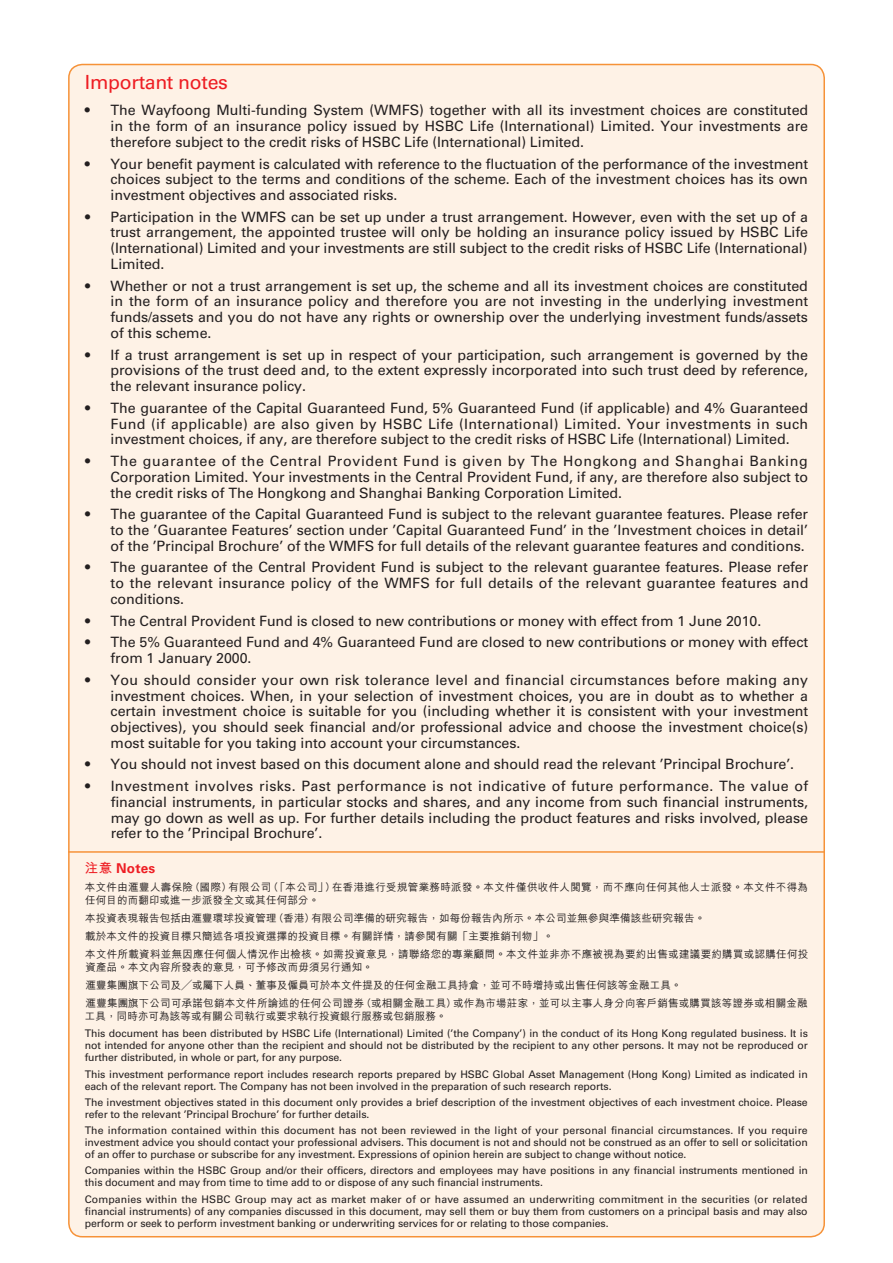
<style>
.page{position:relative;width:893px;height:1263px;background:#fff}
.page>*{position:absolute;margin:0;border:0;box-sizing:border-box;transform-origin:0 0}
.t1{font:19.5px "Univers LT Std";letter-spacing:-.015em;color:#ee1d23}
.t2{font:14.25px/15.8px "Univers LT Std";letter-spacing:-.005em;color:#231f20;text-align:justify}
.t3{font:700 13.5px "Univers LT Std";letter-spacing:.015em;color:#ee1d23}
.t4{font:10.5px/12px "Univers LT Std";letter-spacing:-.01em;color:#231f20;text-align:justify}
.t5{font:500 10.5px/17.7px "M Hei HK";letter-spacing:.015em;color:#231f20}
.s1{font-family:"M Hei HK"}
.s2{font-weight:300}
</style>
<div class="page">
<div style="left:69px;top:65px;width:755px;height:1172px;background:#fef2e6;border-radius:14px"></div>
<hr style="left:68px;top:851px;width:757px;height:2px;background:#f69238">
<h1 class="t1" style="left:85px;top:71px;width:144px">Important notes</h1>
<p class="t2" style="left:110px;top:102px;width:699px;text-indent:-26px">• The Wayfoong Multi-funding System (WMFS) together with all its investment choices are constituted in the form of an insurance policy issued by HSBC Life (International) Limited. Your investments are therefore subject to the credit risks of HSBC Life (International) Limited.</p>
<p class="t2" style="left:110px;top:156px;width:699px;text-indent:-26px">• Your benefit payment is calculated with reference to the fluctuation of the performance of the investment choices subject to the terms and conditions of the scheme. Each of the investment choices has its own investment objectives and associated risks.</p>
<p class="t2" style="left:111px;top:209px;width:699px;text-indent:-26px">• Participation in the WMFS can be set up under a trust arrangement. However, even with the set up of a trust arrangement, the appointed trustee will only be holding an insurance policy issued by HSBC Life (International) Limited and your investments are still subject to the credit risks of HSBC Life (International)<br>Limited.</p>
<p class="t2" style="left:111px;top:278px;width:699px;text-indent:-26px">• Whether or not a trust arrangement is set up, the scheme and all its investment choices are constituted in the form of an insurance policy and therefore you are not investing in the underlying investment funds/assets and you do not have any rights or ownership over the underlying investment funds/assets of this scheme.</p>
<p class="t2" style="left:111px;top:347px;width:699px;text-indent:-26px">• If a trust arrangement is set up in respect of your participation, such arrangement is governed by the provisions of the trust deed and, to the extent expressly incorporated into such trust deed by reference, the relevant insurance policy.</p>
<p class="t2" style="left:111px;top:400px;width:699px;text-indent:-26px">• The guarantee of the Capital Guaranteed Fund, 5% Guaranteed Fund (if applicable) and 4% Guaranteed Fund (if applicable) are also given by HSBC Life (International) Limited. Your investments in such investment choices, if any, are therefore subject to the credit risks of HSBC Life (International) Limited.</p>
<p class="t2" style="left:111px;top:453px;width:699px;text-indent:-26px">• The guarantee of the Central Provident Fund is given by The Hongkong and Shanghai Banking Corporation Limited. Your investments in the Central Provident Fund, if any, are therefore also subject to the credit risks of The Hongkong and Shanghai Banking Corporation Limited.</p>
<p class="t2" style="left:111px;top:506px;width:699px;text-indent:-26px">• The guarantee of the Capital Guaranteed Fund is subject to the relevant guarantee features. Please refer to the ’Guarantee Features’ section under ’Capital Guaranteed Fund’ in the ’Investment choices in detail’ of the ’Principal Brochure’ of the WMFS for full details of the relevant guarantee features and conditions.</p>
<p class="t2" style="left:111px;top:560px;width:699px;text-indent:-26px">• The guarantee of the Central Provident Fund is subject to the relevant guarantee features. Please refer to the relevant insurance policy of the WMFS for full details of the relevant guarantee features and conditions.</p>
<p class="t2" style="left:85px;top:613px;width:678px">• The Central Provident Fund is closed to new contributions or money with effect from 1 June 2010.</p>
<p class="t2" style="left:111px;top:634px;width:699px;text-indent:-26px">• The 5% Guaranteed Fund and 4% Guaranteed Fund are closed to new contributions or money with effect from 1 January 2000.</p>
<p class="t2" style="left:111px;top:672px;width:699px;text-indent:-26px">• You should consider your own risk tolerance level and financial circumstances before making any investment choices. When, in your selection of investment choices, you are in doubt as to whether a certain investment choice is suitable for you (including whether it is consistent with your investment objectives), you should seek financial and/or professional advice and choose the investment choice(s) most suitable for you taking into account your circumstances.</p>
<p class="t2" style="left:85px;top:757px;width:710px">• You should not invest based on this document alone and should read the relevant ’Principal Brochure’.</p>
<p class="t2" style="left:111px;top:778px;width:699px;text-indent:-26px">• Investment involves risks. Past performance is not indicative of future performance. The value of financial instruments, in particular stocks and shares, and any income from such financial instruments, may go down as well as up. For further details including the product features and risks involved, please refer to the ’Principal Brochure’.</p>
<p class="t3" style="left:85px;top:860px;width:72px"><span class="s1">注意</span> Notes</p>
<p class="t5" style="left:85px;top:879px;width:724px;line-height:13.5px">本文件由滙豐人壽保險（國際）有限公司（「本公司」）在香港進行受規管業務時派發。本文件僅供收件人閱覽，而不應向任何其他人士派發。本文件不得為任何目的而翻印或進一步派發全文或其任何部分。</p>
<p class="t5" style="left:85px;top:908px;width:725px">本投資表現報告包括由滙豐環球投資管理（香港）有限公司準備的研究報告，如每份報告內所示。本公司並無參與準備該些研究報告。<br>載於本文件的投資目標只簡述各項投資選擇的投資目標。有關詳情，請參閱有關「主要推銷刊物」。<br>本文件所載資料並無因應任何個人情況作出檢核。如需投資意見，請聯絡您的專業顧問。本文件並非亦不應被視為要約出售或建議要約購買或認購任何投</p>
<p class="t5" style="left:86px;top:957px;width:724px">資產品。本文內容所發表的意見，可予修改而毋須另行通知。<br>滙豐集團旗下公司及<span class="s2">╱</span>或屬下人員、董事及僱員可於本文件提及的任何金融工具持倉，並可不時增持或出售任何該等金融工具。<br>滙豐集團旗下公司可承諾包銷本文件所論述的任何公司證券（或相關金融工具）或作為市場莊家，並可以主事人身分向客戶銷售或購買該等證券或相關金融</p>
<p class="t5" style="left:85px;top:1006px;width:363px">工具，同時亦可為該等或有關公司執行或要求執行投資銀行服務或包銷服務。</p>
<p class="t4" style="left:85px;top:1027px;width:725px">This document has been distributed by HSBC Life (International) Limited (’the Company’) in the conduct of its Hong Kong regulated business. It is not intended for anyone other than the recipient and should not be distributed by the recipient to any other persons. It may not be reproduced or further distributed, in whole or part, for any purpose.</p>
<p class="t4" style="left:85px;top:1068px;width:724px">This investment performance report includes research reports prepared by HSBC Global Asset Management (Hong Kong) Limited as indicated in each of the relevant report. The Company has not been involved in the preparation of such research reports.</p>
<p class="t4" style="left:85px;top:1096px;width:724px">The investment objectives stated in this document only provides a brief description of the investment objectives of each investment choice. Please refer to the relevant ’Principal Brochure’ for further details.</p>
<p class="t4" style="left:85px;top:1124px;width:724px">The information contained within this document has not been reviewed in the light of your personal financial circumstances. If you require investment advice you should contact your professional advisers. This document is not and should not be construed as an offer to sell or solicitation of an offer to purchase or subscribe for any investment. Expressions of opinion herein are subject to change without notice.</p>
<p class="t4" style="left:85px;top:1164px;width:725px">Companies within the HSBC Group and/or their officers, directors and employees may have positions in any financial instruments mentioned in this document and may from time to time add to or dispose of any such financial instruments.</p>
<p class="t4" style="left:85px;top:1193px;width:724px">Companies within the HSBC Group may act as market maker of or have assumed an underwriting commitment in the securities (or related financial instruments) of any companies discussed in this document, may sell them or buy them from customers on a principal basis and may also perform or seek to perform investment banking or underwriting services for or relating to those companies.</p>
</div>
